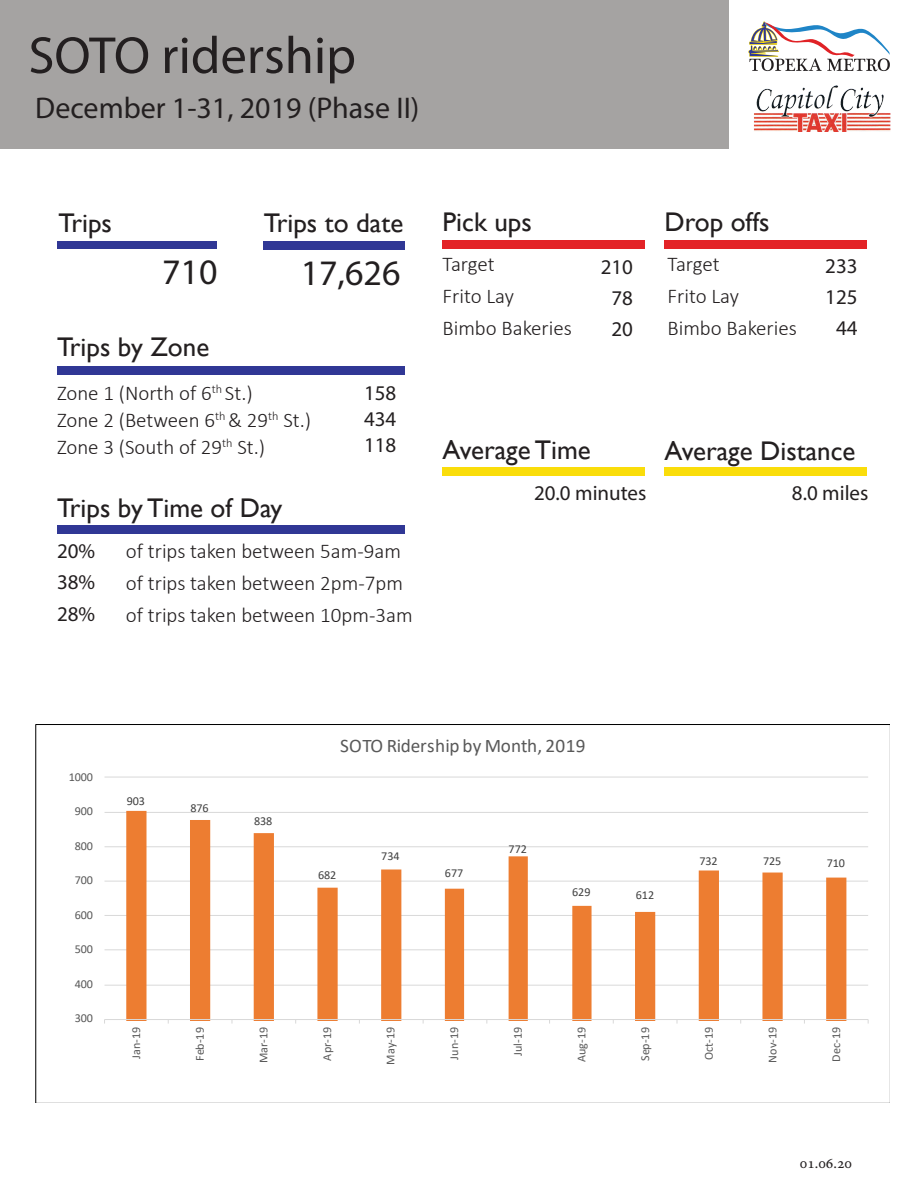
<style>
.page{position:relative;width:918px;height:1188px;background:#fff}
.page>*{position:absolute;margin:0;border:0;box-sizing:border-box;transform-origin:0 0}
.t1{font:52.5px "Myriad Pro";color:#231f20}
.t2{font:36px "Myriad Pro";color:#231f20}
.t3{font:30px "Myriad Pro";color:#231f20}
.t4{font:27px "Gill Sans";color:#231f20}
.t5{font:300 21px "Calibri";color:#231f20}
.t6{font:21px "Myriad Pro";color:#231f20}
.t7{font:19.2px "Calibri";color:#595959}
.t8{font:15px "Adobe Hebrew";color:#231f20}
.t9{font:12.15px "Calibri";letter-spacing:-.005em;color:#595959}
.t10{font:12.15px "Calibri";letter-spacing:-.005em;color:#404040}
</style>
<div class="page">
<div style="left:0;top:0;width:729px;height:148px;background:#a5a3a2"></div>
<div style="left:57px;top:241px;width:160px;height:7px;background:#303795"></div>
<div style="left:264px;top:241px;width:141px;height:9px;background:#303795"></div>
<div style="left:57px;top:525px;width:348px;height:9px;background:#303795"></div>
<div style="left:57px;top:366px;width:348px;height:8px;background:#303795"></div>
<div style="left:442px;top:241px;width:203px;height:8px;background:#e32327"></div>
<div style="left:664px;top:240px;width:203px;height:8px;background:#e32327"></div>
<div style="left:664px;top:467px;width:203px;height:9px;background:#fadd0b"></div>
<div style="left:442px;top:467px;width:203px;height:8px;background:#fadd0b"></div>
<svg style="left:748px;top:21px;width:142px;height:50px"></svg>
<img style="left:754px;top:85px;width:137px;height:47px">
<svg style="left:35px;top:724px;width:855px;height:379px"></svg>
<p class="t1" style="left:28px;top:23px;width:329px">SOTO ridership</p>
<p class="t3" style="left:35px;top:89px;width:386px">December 1-31, 2019 (Phase II)</p>
<p class="t4" style="left:58px;top:207px;width:55px">Trips</p>
<p class="t4" style="left:264px;top:207px;width:141px">Trips to date</p>
<p class="t4" style="left:442px;top:207px;width:91px">Pick ups</p>
<p class="t4" style="left:664px;top:207px;width:106px">Drop offs</p>
<p class="t2" style="left:162px;top:249px;width:57px">710</p>
<p class="t2" style="left:301px;top:251px;width:101px">17,626</p>
<p class="t5" style="left:442px;top:251px;width:54px">Target</p>
<p class="t5" style="left:442px;top:283px;width:73px">Frito Lay</p>
<p class="t5" style="left:442px;top:315px;width:131px">Bimbo Bakeries</p>
<p class="t4" style="left:57px;top:331px;width:154px">Trips by Zone</p>
<p class="t6" style="left:601px;top:254px;width:34px">210</p>
<p class="t6" style="left:611px;top:285px;width:23px">78</p>
<p class="t6" style="left:611px;top:316px;width:23px">20</p>
<p class="t5" style="left:668px;top:251px;width:54px">Target</p>
<p class="t5" style="left:668px;top:283px;width:73px">Frito Lay</p>
<p class="t5" style="left:668px;top:315px;width:131px">Bimbo Bakeries</p>
<p class="t6" style="left:825px;top:253px;width:34px">233</p>
<p class="t6" style="left:825px;top:284px;width:34px">125</p>
<p class="t6" style="left:836px;top:316px;width:23px">44</p>
<p class="t5" style="left:57px;top:380px;width:197px">Zone 1 (North of 6<sup>th</sup> St.)</p>
<p class="t5" style="left:57px;top:407px;width:256px">Zone 2 (Between 6<sup>th</sup> &amp; 29<sup>th</sup> St.)</p>
<p class="t5" style="left:57px;top:434px;width:210px">Zone 3 (South of 29<sup>th</sup> St.)</p>
<p class="t4" style="left:57px;top:493px;width:227px">Trips by Time of Day</p>
<p class="t6" style="left:364px;top:380px;width:34px">158</p>
<p class="t6" style="left:364px;top:406px;width:34px">434</p>
<p class="t6" style="left:364px;top:432px;width:34px">118</p>
<p class="t6" style="left:57px;top:538px;width:40px">20%</p>
<p class="t6" style="left:57px;top:569px;width:40px">38%</p>
<p class="t6" style="left:57px;top:601px;width:40px">28%</p>
<p class="t5" style="left:126px;top:538px;width:277px">of trips taken between 5am-9am</p>
<p class="t5" style="left:126px;top:570px;width:279px">of trips taken between 2pm-7pm</p>
<p class="t5" style="left:126px;top:602px;width:288px">of trips taken between 10pm-3am</p>
<p class="t4" style="left:442px;top:434px;width:150px">Average Time</p>
<p class="t4" style="left:664px;top:435px;width:193px">Average Distance</p>
<p class="t6" style="left:534px;top:480px;width:114px">20.0 minutes</p>
<p class="t6" style="left:792px;top:480px;width:78px">8.0 miles</p>
<p class="t9" style="left:69px;top:768px;width:26px">1000</p>
<p class="t9" style="left:75px;top:803px;width:20px">900</p>
<p class="t9" style="left:75px;top:837px;width:20px">800</p>
<p class="t9" style="left:75px;top:872px;width:20px">700</p>
<p class="t9" style="left:75px;top:906px;width:20px">600</p>
<p class="t9" style="left:75px;top:941px;width:20px">500</p>
<p class="t9" style="left:75px;top:975px;width:20px">400</p>
<p class="t9" style="left:75px;top:1010px;width:20px">300</p>
<p class="t10" style="left:127px;top:793px;width:20px">903</p>
<p class="t10" style="left:190px;top:800px;width:20px">876</p>
<p class="t10" style="left:254px;top:812px;width:20px">838</p>
<p class="t7" style="left:340px;top:733px;width:247px">SOTO Ridership by Month, 2019</p>
<p class="t10" style="left:318px;top:867px;width:20px">682</p>
<p class="t10" style="left:381px;top:848px;width:20px">734</p>
<p class="t10" style="left:445px;top:865px;width:20px">677</p>
<p class="t10" style="left:509px;top:840px;width:20px">772</p>
<p class="t10" style="left:572px;top:884px;width:20px">629</p>
<p class="t10" style="left:636px;top:887px;width:20px">612</p>
<p class="t10" style="left:700px;top:852px;width:20px">732</p>
<p class="t10" style="left:763px;top:852px;width:20px">725</p>
<p class="t10" style="left:827px;top:855px;width:20px">710</p>
<p class="t9" style="left:128px;top:1059px;width:34px;rotate:-90deg">Jan-19</p>
<p class="t9" style="left:191px;top:1061px;width:36px;rotate:-90deg">Feb-19</p>
<p class="t9" style="left:255px;top:1063px;width:38px;rotate:-90deg">Mar-19</p>
<p class="t9" style="left:319px;top:1061px;width:35px;rotate:-90deg">Apr-19</p>
<p class="t9" style="left:382px;top:1065px;width:39px;rotate:-90deg">May-19</p>
<p class="t9" style="left:446px;top:1060px;width:34px;rotate:-90deg">Jun-19</p>
<p class="t9" style="left:509px;top:1056px;width:31px;rotate:-90deg">Jul-19</p>
<p class="t9" style="left:573px;top:1062px;width:37px;rotate:-90deg">Aug-19</p>
<p class="t9" style="left:637px;top:1061px;width:36px;rotate:-90deg">Sep-19</p>
<p class="t9" style="left:700px;top:1060px;width:35px;rotate:-90deg">Oct-19</p>
<p class="t9" style="left:764px;top:1063px;width:37px;rotate:-90deg">Nov-19</p>
<p class="t9" style="left:828px;top:1062px;width:36px;rotate:-90deg">Dec-19</p>
<p class="t8" style="left:800px;top:1154px;width:54px">01.06.20</p>
</div>
